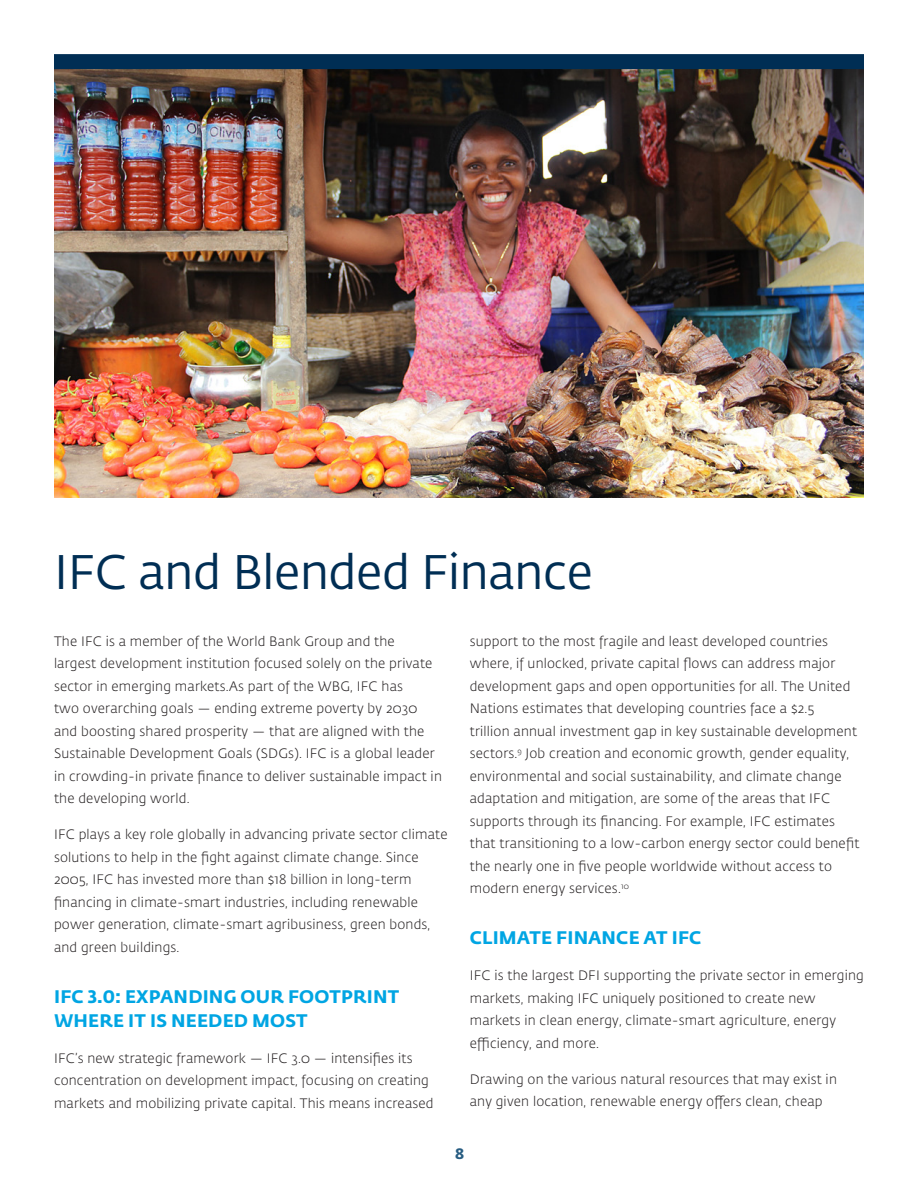
<style>
.page{position:relative;width:918px;height:1188px;background:#fff}
.page>*{position:absolute;margin:0;border:0;box-sizing:border-box;transform-origin:0 0}
.Head_Large{font:48px "Fedra Sans Std";letter-spacing:-.005em;color:#002e54}
.Body_Subhead{font:700 18px/24px "Fedra Sans Std";letter-spacing:.01em;color:#00a5e3}
.t1{font:700 15px "Fedra Sans Std";color:#285d82}
.Body{font:300 13.5px/22.5px "Fedra Sans Std";letter-spacing:.015em;color:#231f20}
</style>
<div class="page">
<img style="left:54px;top:69px;width:810px;height:429px">
<div style="left:54px;top:54px;width:810px;height:15px;background:#002e54"></div>
<p class="Head_Large" style="left:54px;top:544px;width:540px">IFC and Blended Finance</p>
<p class="Body" style="left:54px;top:630px;width:389px">The IFC is a member of the World Bank Group and the<br>largest development institution focused solely on the private sector in emerging markets.As part of the WBG, IFC has<br>two overarching goals — ending extreme poverty by 2030 and boosting shared prosperity — that are aligned with the Sustainable Development Goals (SDGs). IFC is a global leader in crowding-in private finance to deliver sustainable impact in the developing world.</p>
<p class="Body" style="left:54px;top:823px;width:395px">IFC plays a key role globally in advancing private sector climate solutions to help in the fight against climate change. Since 2005, IFC has invested more than $18 billion in long-term financing in climate-smart industries, including renewable power generation, climate-smart agribusiness, green bonds, and green buildings.</p>
<p class="Body_Subhead" style="left:54px;top:984px;width:347px">IFC 3.0: EXPANDING OUR FOOTPRINT<br>WHERE IT IS NEEDED MOST</p>
<p class="Body" style="left:54px;top:1047px;width:381px">IFC’s new strategic framework — IFC 3.0 — intensifies its concentration on development impact, focusing on creating markets and mobilizing private capital. This means increased</p>
<p class="Body" style="left:470px;top:630px;width:391px">support to the most fragile and least developed countries where, if unlocked, private capital flows can address major development gaps and open opportunities for all. The United Nations estimates that developing countries face a $2.5<br>trillion annual investment gap in key sustainable development sectors.<sup>9</sup> Job creation and economic growth, gender equality, environmental and social sustainability, and climate change adaptation and mitigation, are some of the areas that IFC supports through its financing. For example, IFC estimates that transitioning to a low-carbon energy sector could benefit the nearly one in five people worldwide without access to modern energy services.<sup>10</sup></p>
<p class="Body_Subhead" style="left:470px;top:926px;width:233px">CLIMATE FINANCE AT IFC</p>
<p class="Body" style="left:470px;top:964px;width:396px">IFC is the largest DFI supporting the private sector in emerging markets, making IFC uniquely positioned to create new markets in clean energy, climate-smart agriculture, energy efficiency, and more.</p>
<p class="Body" style="left:470px;top:1068px;width:369px">Drawing on the various natural resources that may exist in any given location, renewable energy offers clean, cheap</p>
<p class="t1" style="left:455px;top:1144px;width:11px">8</p>
</div>
